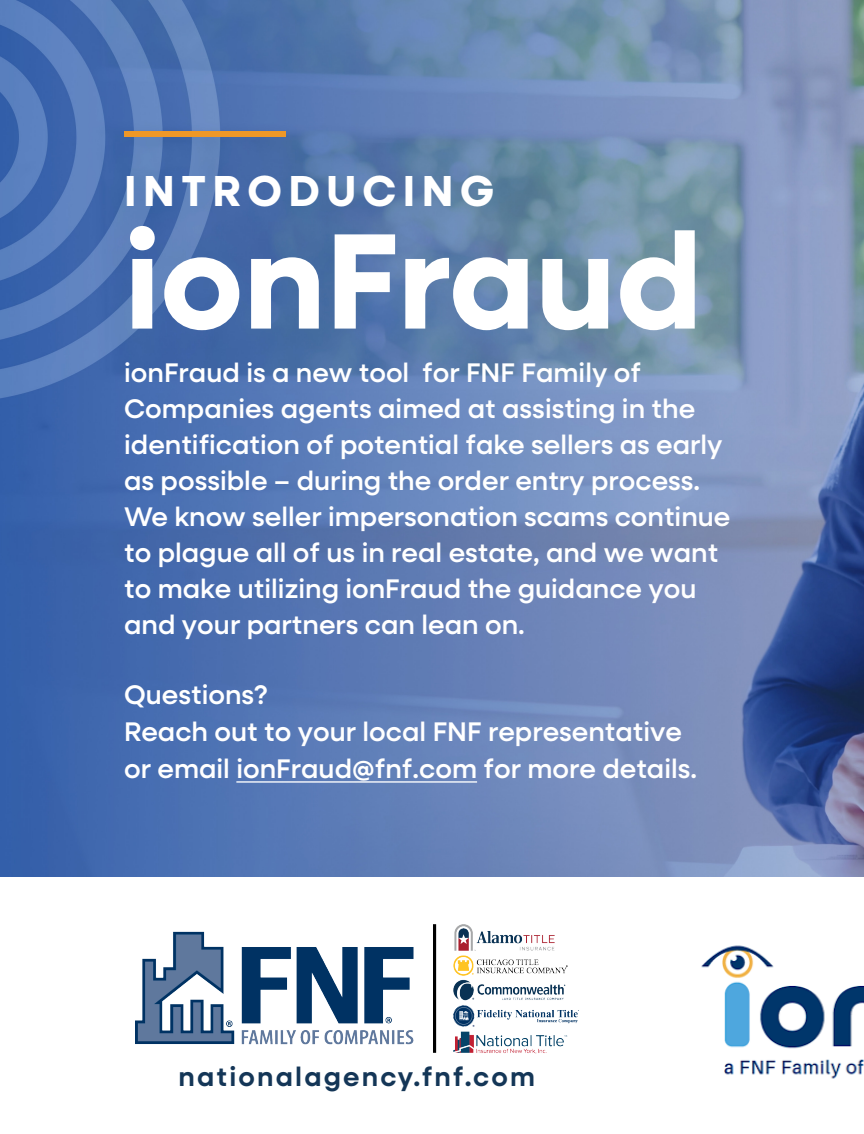
<style>
.page{position:relative;width:864px;height:1134px;background:#fff}
.page>*{position:absolute;margin:0;border:0;box-sizing:border-box;transform-origin:0 0}
.t1{font:700 136.5px "Neulis Sans";color:#fff}
.t2{font:700 43.5px "Neulis Sans";letter-spacing:.15em;color:#fff}
.t3{font:500 27px/36px "Neulis Sans";color:#fff}
.t4{font:600 27px "Neulis Sans";letter-spacing:.08em;color:#143657}
</style>
<div class="page">
<img style="left:0;top:0;width:864px;height:877px">
<div style="left:124px;top:132px;width:161px;height:5px;background:#ef9827"></div>
<img style="left:701px;top:945px;width:163px;height:134px">
<img style="left:135px;top:925px;width:443px;height:128px">
<hr style="left:236px;top:781px;width:241px;height:2px;background:#fff">
<p class="t2" style="left:124px;top:159px;width:372px">INTRODUCING</p>
<p class="t1" style="left:124px;top:181px;width:580px">ionFraud</p>
<p class="t3" style="left:124px;top:353px;width:608px">ionFraud is a new tool for FNF Family of Companies agents aimed at assisting in the identification of potential fake sellers as early as possible – during the order entry process.<br>We know seller impersonation scams continue to plague all of us in real estate, and we want to make utilizing ionFraud the guidance you and your partners can lean on.</p>
<p class="t3" style="left:124px;top:675px;width:575px;line-height:36.9px">Questions?<br>Reach out to your local FNF representative or email ionFraud@fnf.com for more details.</p>
<p class="t4" style="left:178px;top:1057px;width:358px">nationalagency.fnf.com</p>
</div>
